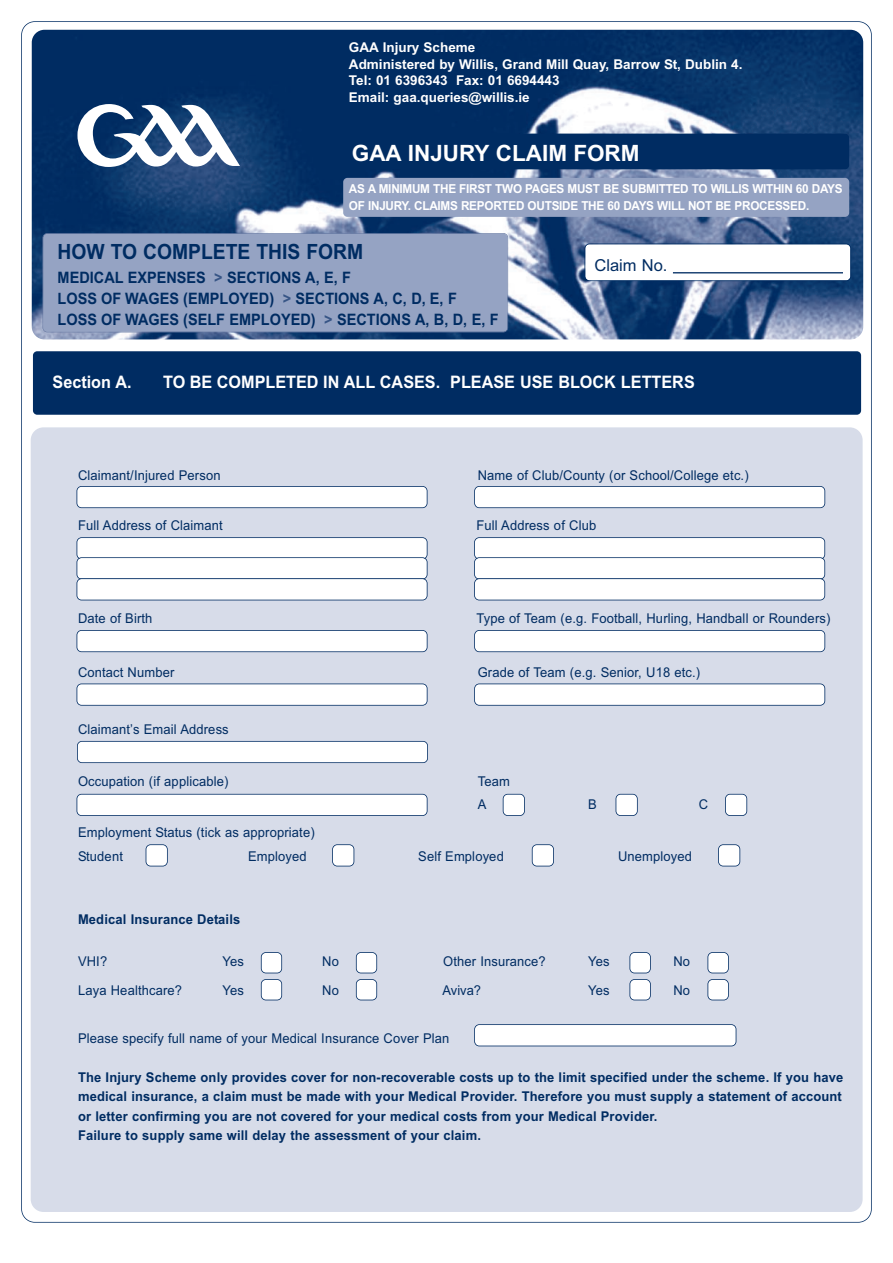
<style>
.page{position:relative;width:893px;height:1263px;background:#fff}
.page>*{position:absolute;margin:0;border:0;box-sizing:border-box;transform-origin:0 0}
.t1{font:700 22.5px "Arial";color:#fff}
.t2{font:700 21px "Arial";color:#002c62;scale:.92 1}
.t3{font:700 17.25px "Arial";color:#fff;scale:.94 1}
.t4{font:16.5px "Arial";color:#002c62}
.t5{font:700 15.75px/21px "Arial";color:#002c62;scale:.92 1}
.t6{font:13.5px/22.5px "Arial";letter-spacing:.01em;color:#002c62;scale:.96 1}
.t7{font:700 13.5px/19.5px "Arial";letter-spacing:.01em;color:#002c62;scale:.96 1}
.t8{font:700 13.5px/16.5px "Arial";color:#fff}
.t9{font:700 12.3px/16.5px "Arial";letter-spacing:-.02em;color:#fff;scale:.95 1}
.s1{color:#375586}
</style>
<div class="page">
<img style="left:32px;top:30px;width:831px;height:309px;border-radius:13px">
<div style="left:31px;top:427px;width:832px;height:785px;background:#d7dce9;border-radius:13px"></div>
<svg style="left:77px;top:104px;width:163px;height:63px"></svg>
<div style="left:585px;top:244px;width:265px;height:36px;background:#fff;border-radius:4px"></div>
<div style="left:584px;top:244px;width:267px;height:37px;border:2px solid #002c62;border-radius:5px"></div>
<hr style="left:673px;top:272px;width:170px;height:1px;background:#002c62">
<div style="left:43px;top:234px;width:465px;height:98px;background:#95a3c3;border-radius:4px"></div>
<div style="left:43px;top:233px;width:465px;height:99px;border:1px solid #6578a2;border-radius:5px"></div>
<div style="left:77px;top:487px;width:350px;height:20px;background:#fff;border-radius:4px"></div>
<div style="left:77px;top:486px;width:350px;height:22px;border:2px solid #002c62;border-radius:5px"></div>
<div style="left:77px;top:538px;width:350px;height:21px;background:#fff;border-radius:4px"></div>
<div style="left:77px;top:537px;width:350px;height:22px;border:2px solid #002c62;border-radius:5px"></div>
<div style="left:77px;top:558px;width:350px;height:21px;background:#fff;border-radius:4px"></div>
<div style="left:77px;top:557px;width:350px;height:22px;border:2px solid #002c62;border-radius:5px"></div>
<div style="left:77px;top:579px;width:350px;height:21px;background:#fff;border-radius:4px"></div>
<div style="left:77px;top:578px;width:350px;height:22px;border:2px solid #002c62;border-radius:5px"></div>
<div style="left:77px;top:631px;width:350px;height:20px;background:#fff;border-radius:4px"></div>
<div style="left:77px;top:630px;width:350px;height:22px;border:2px solid #002c62;border-radius:5px"></div>
<div style="left:146px;top:845px;width:21px;height:21px;background:#fff;border-radius:4px"></div>
<div style="left:146px;top:844px;width:22px;height:22px;border:2px solid #002c62;border-radius:5px"></div>
<div style="left:333px;top:845px;width:21px;height:21px;background:#fff;border-radius:4px"></div>
<div style="left:332px;top:844px;width:22px;height:22px;border:2px solid #002c62;border-radius:5px"></div>
<div style="left:262px;top:953px;width:19px;height:20px;background:#fff;border-radius:4px"></div>
<div style="left:261px;top:952px;width:21px;height:21px;border:2px solid #002c62;border-radius:5px"></div>
<div style="left:475px;top:487px;width:349px;height:20px;background:#fff;border-radius:4px"></div>
<div style="left:474px;top:486px;width:351px;height:22px;border:2px solid #002c62;border-radius:5px"></div>
<div style="left:475px;top:538px;width:349px;height:21px;background:#fff;border-radius:4px"></div>
<div style="left:474px;top:537px;width:351px;height:22px;border:2px solid #002c62;border-radius:5px"></div>
<div style="left:475px;top:558px;width:349px;height:21px;background:#fff;border-radius:4px"></div>
<div style="left:474px;top:557px;width:351px;height:22px;border:2px solid #002c62;border-radius:5px"></div>
<div style="left:475px;top:579px;width:349px;height:21px;background:#fff;border-radius:4px"></div>
<div style="left:474px;top:578px;width:351px;height:22px;border:2px solid #002c62;border-radius:5px"></div>
<div style="left:475px;top:631px;width:349px;height:20px;background:#fff;border-radius:4px"></div>
<div style="left:474px;top:630px;width:351px;height:22px;border:2px solid #002c62;border-radius:5px"></div>
<div style="left:77px;top:684px;width:350px;height:21px;background:#fff;border-radius:4px"></div>
<div style="left:77px;top:683px;width:350px;height:23px;border:2px solid #002c62;border-radius:5px"></div>
<div style="left:475px;top:684px;width:349px;height:21px;background:#fff;border-radius:4px"></div>
<div style="left:474px;top:683px;width:351px;height:23px;border:2px solid #002c62;border-radius:5px"></div>
<div style="left:77px;top:794px;width:350px;height:21px;background:#fff;border-radius:4px"></div>
<div style="left:77px;top:794px;width:350px;height:22px;border:2px solid #002c62;border-radius:5px"></div>
<div style="left:533px;top:845px;width:20px;height:21px;background:#fff;border-radius:4px"></div>
<div style="left:532px;top:844px;width:22px;height:22px;border:2px solid #002c62;border-radius:5px"></div>
<div style="left:719px;top:845px;width:20px;height:21px;background:#fff;border-radius:4px"></div>
<div style="left:718px;top:844px;width:22px;height:22px;border:2px solid #002c62;border-radius:5px"></div>
<div style="left:357px;top:953px;width:19px;height:20px;background:#fff;border-radius:4px"></div>
<div style="left:356px;top:952px;width:21px;height:21px;border:2px solid #002c62;border-radius:5px"></div>
<div style="left:630px;top:953px;width:20px;height:20px;background:#fff;border-radius:4px"></div>
<div style="left:629px;top:952px;width:22px;height:21px;border:2px solid #002c62;border-radius:5px"></div>
<div style="left:708px;top:953px;width:20px;height:20px;background:#fff;border-radius:4px"></div>
<div style="left:707px;top:952px;width:22px;height:21px;border:2px solid #002c62;border-radius:5px"></div>
<div style="left:630px;top:980px;width:20px;height:20px;background:#fff;border-radius:4px"></div>
<div style="left:629px;top:979px;width:22px;height:21px;border:2px solid #002c62;border-radius:5px"></div>
<div style="left:708px;top:980px;width:20px;height:20px;background:#fff;border-radius:4px"></div>
<div style="left:707px;top:979px;width:22px;height:21px;border:2px solid #002c62;border-radius:5px"></div>
<div style="left:262px;top:980px;width:19px;height:20px;background:#fff;border-radius:4px"></div>
<div style="left:261px;top:979px;width:21px;height:21px;border:2px solid #002c62;border-radius:5px"></div>
<div style="left:357px;top:980px;width:19px;height:20px;background:#fff;border-radius:4px"></div>
<div style="left:356px;top:979px;width:21px;height:21px;border:2px solid #002c62;border-radius:5px"></div>
<div style="left:503px;top:794px;width:21px;height:21px;background:#fff;border-radius:4px"></div>
<div style="left:503px;top:794px;width:22px;height:22px;border:2px solid #002c62;border-radius:5px"></div>
<div style="left:616px;top:794px;width:21px;height:21px;background:#fff;border-radius:4px"></div>
<div style="left:616px;top:794px;width:22px;height:22px;border:2px solid #002c62;border-radius:5px"></div>
<div style="left:726px;top:794px;width:20px;height:21px;background:#fff;border-radius:4px"></div>
<div style="left:725px;top:794px;width:22px;height:22px;border:2px solid #002c62;border-radius:5px"></div>
<div style="left:33px;top:351px;width:828px;height:64px;background:#002c62;border-radius:4px"></div>
<div style="left:343px;top:178px;width:506px;height:39px;background:#95a3c3;border-radius:4px"></div>
<div style="left:343px;top:134px;width:506px;height:35px;background:#002c62;border-radius:4px"></div>
<div style="left:78px;top:742px;width:349px;height:20px;background:#fff;border-radius:4px"></div>
<div style="left:77px;top:741px;width:351px;height:22px;border:2px solid #002c62;border-radius:5px"></div>
<div style="left:475px;top:1025px;width:261px;height:21px;background:#fff;border-radius:4px"></div>
<div style="left:474px;top:1024px;width:262px;height:22px;border:2px solid #002c62;border-radius:5px"></div>
<p class="t8" style="left:349px;top:39px;width:395px">GAA Injury Scheme<br>Administered by Willis, Grand Mill Quay, Barrow St, Dublin 4.<br>Tel: 01 6396343 Fax: 01 6694443<br>Email: gaa.queries@willis.ie</p>
<h1 class="t1" style="left:352px;top:140px;width:289px">GAA INJURY CLAIM FORM</h1>
<p class="t9" style="left:349px;top:181px;width:521px">AS A MINIMUM THE FIRST TWO PAGES MUST BE SUBMITTED TO WILLIS WITHIN 60 DAYS<br>OF INJURY. CLAIMS REPORTED OUTSIDE THE 60 DAYS WILL NOT BE PROCESSED.</p>
<h2 class="t2" style="left:58px;top:239px;width:334px">HOW TO COMPLETE THIS FORM</h2>
<p class="t5" style="left:58px;top:267px;width:481px">MEDICAL EXPENSES <span class="s1">&gt;</span> SECTIONS A, E, F<br>LOSS OF WAGES (EMPLOYED) <span class="s1">&gt;</span> SECTIONS A, C, D, E, F<br>LOSS OF WAGES (SELF EMPLOYED) <span class="s1">&gt;</span> SECTIONS A, B, D, E, F</p>
<p class="t4" style="left:594px;top:256px;width:74px">Claim No.</p>
<p class="t3" style="left:53px;top:372px;width:86px">Section A.</p>
<p class="t3" style="left:163px;top:372px;width:567px">TO BE COMPLETED IN ALL CASES. PLEASE USE BLOCK LETTERS</p>
<p class="t6" style="left:78px;top:464px;width:150px">Claimant/Injured Person</p>
<p class="t6" style="left:478px;top:464px;width:284px">Name of Club/County (or School/College etc.)</p>
<p class="t6" style="left:78px;top:514px;width:152px">Full Address of Claimant</p>
<p class="t6" style="left:476px;top:514px;width:126px">Full Address of Club</p>
<p class="t6" style="left:78px;top:607px;width:79px">Date of Birth</p>
<p class="t6" style="left:476px;top:607px;width:370px">Type of Team (e.g. Football, Hurling, Handball or Rounders)</p>
<p class="t6" style="left:78px;top:661px;width:102px">Contact Number</p>
<p class="t6" style="left:478px;top:661px;width:233px">Grade of Team (e.g. Senior, U18 etc.)</p>
<p class="t6" style="left:78px;top:718px;width:158px">Claimant’s Email Address</p>
<p class="t6" style="left:78px;top:770px;width:158px">Occupation (if applicable)</p>
<p class="t6" style="left:478px;top:770px;width:35px">Team<br>A</p>
<p class="t6" style="left:588px;top:793px;width:11px">B</p>
<p class="t6" style="left:699px;top:793px;width:11px">C</p>
<p class="t6" style="left:78px;top:820px;width:248px;line-height:24px">Employment Status (tick as appropriate)<br>Student</p>
<p class="t6" style="left:248px;top:845px;width:63px">Employed</p>
<p class="t6" style="left:418px;top:845px;width:91px">Self Employed</p>
<p class="t6" style="left:618px;top:845px;width:79px">Unemployed</p>
<p class="t7" style="left:78px;top:910px;width:171px">Medical Insurance Details</p>
<p class="t6" style="left:78px;top:950px;width:32px">VHI?</p>
<p class="t6" style="left:223px;top:950px;width:24px">Yes</p>
<p class="t6" style="left:322px;top:950px;width:19px">No</p>
<p class="t6" style="left:443px;top:950px;width:108px">Other Insurance?</p>
<p class="t6" style="left:588px;top:950px;width:24px">Yes</p>
<p class="t6" style="left:673px;top:950px;width:19px">No</p>
<p class="t6" style="left:78px;top:979px;width:110px">Laya Healthcare?</p>
<p class="t6" style="left:223px;top:979px;width:24px">Yes</p>
<p class="t6" style="left:322px;top:979px;width:19px">No</p>
<p class="t6" style="left:442px;top:979px;width:42px">Aviva?</p>
<p class="t6" style="left:588px;top:979px;width:24px">Yes</p>
<p class="t6" style="left:673px;top:979px;width:19px">No</p>
<p class="t6" style="left:78px;top:1027px;width:388px">Please specify full name of your Medical Insurance Cover Plan</p>
<p class="t7" style="left:78px;top:1067px;width:799px">The Injury Scheme only provides cover for non-recoverable costs up to the limit specified under the scheme. If you have medical insurance, a claim must be made with your Medical Provider. Therefore you must supply a statement of account or letter confirming you are not covered for your medical costs from your Medical Provider.<br>Failure to supply same will delay the assessment of your claim.</p>
</div>
